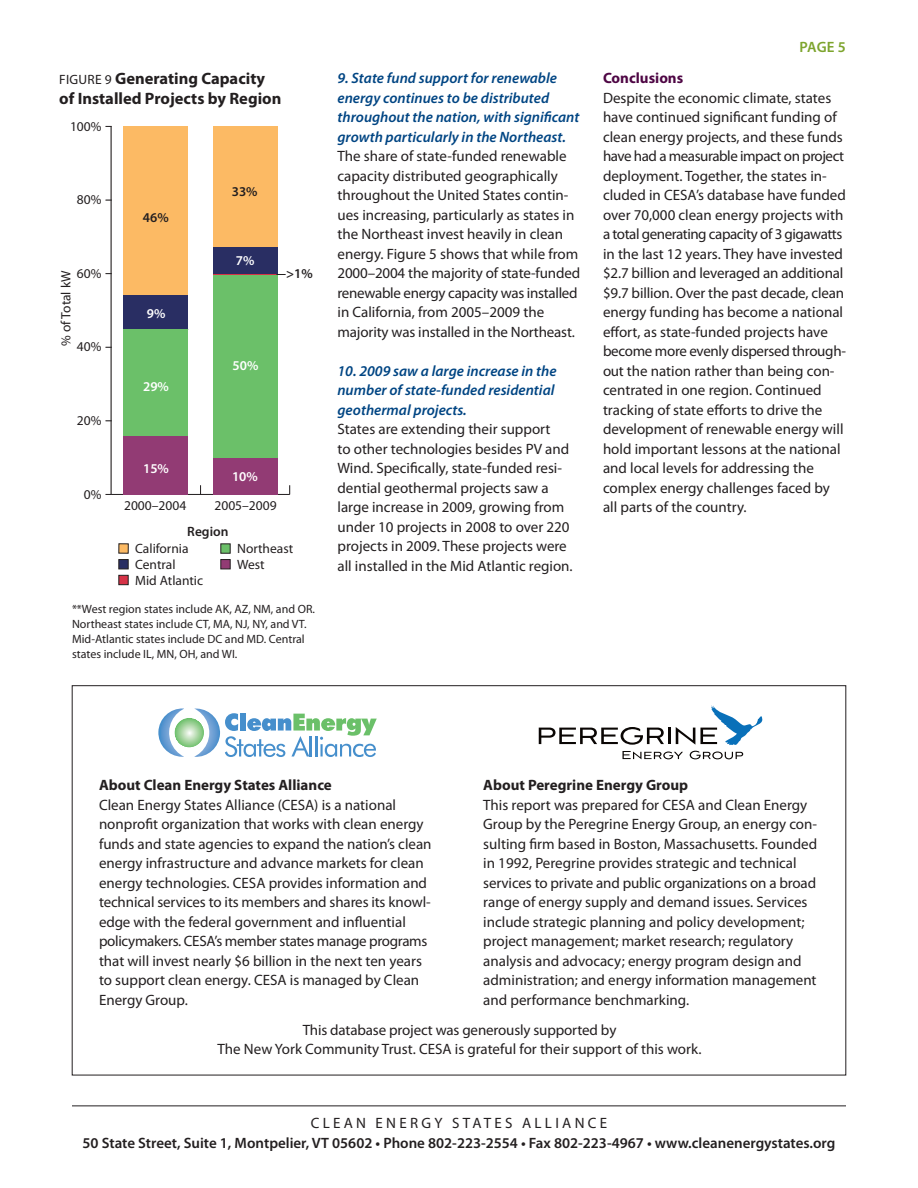
<style>
.page{position:relative;width:918px;height:1188px;background:#fff}
.page>*{position:absolute;margin:0;border:0;box-sizing:border-box;transform-origin:0 0}
._09_figure_title{font:700 16.5px/19.5px "Myriad Pro";color:#231f20}
._01_body_text{font:15px/19.5px "Myriad Pro";color:#231f20}
._04_subhead_B{font:italic 600 15px/19.5px "Myriad Pro";color:#004583}
.t1{font:600 15px "Myriad Pro";color:#231f20}
._01_body_text-2{font:700 15px "Myriad Pro";color:#231f20}
._01_body_text-3{font:15px "Myriad Pro";letter-spacing:.22em;color:#231f20}
._03_subhead_A{font:700 15px "Myriad Pro";color:#4e0644}
._00_heading{font:600 15px "Myriad Pro";color:#7da42d}
.t2{font:13.5px/16.2px "Myriad Pro";color:#231f20}
.t3{font:600 13.5px "Myriad Pro";color:#fff}
.t4{font:600 13.5px "Myriad Pro";color:#231f20}
._01_body_text-4{font:12px/15px "Myriad Pro";color:#231f20}
.s1{font-weight:400;font-size:13.5px}
.s2{font-weight:600}
</style>
<div class="page">
<hr style="left:72px;top:1106px;width:774px;height:1px;background:#231f20">
<hr style="left:111px;top:494px;width:179px;height:1px;background:#231f20">
<hr style="left:111px;top:126px;width:1px;height:369px;background:#231f20">
<div style="left:124px;top:126px;width:64px;height:169px;background:#fcba64"></div>
<div style="left:213px;top:127px;width:64px;height:120px;background:#fcba64"></div>
<div style="left:124px;top:295px;width:64px;height:35px;background:#292e63"></div>
<div style="left:213px;top:247px;width:64px;height:27px;background:#292e63"></div>
<hr style="left:213px;top:274px;width:64px;height:1px;background:#d63247">
<div style="left:124px;top:330px;width:64px;height:106px;background:#6bc069"></div>
<div style="left:213px;top:275px;width:64px;height:183px;background:#6bc069"></div>
<div style="left:124px;top:436px;width:64px;height:58px;background:#923b74"></div>
<div style="left:213px;top:458px;width:64px;height:36px;background:#923b74"></div>
<div style="left:119px;top:544px;width:9px;height:9px;background:#fcba64"></div>
<div style="left:118px;top:559px;width:11px;height:10px;background:#292e63;border:1px solid #231f20"></div>
<div style="left:118px;top:575px;width:11px;height:10px;background:#d63247;border:1px solid #231f20"></div>
<div style="left:220px;top:543px;width:11px;height:11px;background:#6bc069;border:1px solid #231f20"></div>
<div style="left:220px;top:559px;width:11px;height:10px;background:#923b74;border:1px solid #231f20"></div>
<svg style="left:158px;top:708px;width:219px;height:49px"></svg>
<svg style="left:539px;top:705px;width:223px;height:54px"></svg>
<p class="_09_figure_title" style="left:59px;top:69px;width:224px"><span class="s1">FIGURE 9</span> Generating Capacity of Installed Projects by Region</p>
<p class="t2" style="left:70px;top:118px;width:33px">100%</p>
<p class="t2" style="left:77px;top:191px;width:26px">80%</p>
<p class="t2" style="left:77px;top:265px;width:26px">60%</p>
<p class="t2" style="left:58px;top:346px;width:77px;rotate:-90deg">% of Total kW</p>
<p class="t2" style="left:77px;top:338px;width:26px">40%</p>
<p class="t2" style="left:77px;top:412px;width:26px">20%</p>
<p class="t2" style="left:84px;top:486px;width:19px">0%</p>
<p class="t4" style="left:143px;top:209px;width:27px">46%</p>
<p class="t3" style="left:147px;top:305px;width:20px">9%</p>
<p class="t3" style="left:143px;top:378px;width:27px">29%</p>
<p class="t3" style="left:143px;top:460px;width:27px">15%</p>
<p class="t4" style="left:232px;top:183px;width:27px">33%</p>
<p class="t3" style="left:236px;top:252px;width:20px">7%</p>
<p class="t4" style="left:286px;top:265px;width:28px">&gt;1%</p>
<p class="t3" style="left:233px;top:357px;width:27px">50%</p>
<p class="t3" style="left:232px;top:467px;width:27px">10%</p>
<p class="t2" style="left:124px;top:497px;width:64px">2000–2004</p>
<p class="t2" style="left:187px;top:492px;width:91px;line-height:26.2px;text-indent:27px">2005–2009<br><span class="s2">Region</span></p>
<p class="t2" style="left:135px;top:540px;width:69px">California<br>Central<br>Mid Atlantic</p>
<p class="t2" style="left:237px;top:540px;width:58px">Northeast<br>West</p>
<p class="_01_body_text-4" style="left:72px;top:601px;width:244px">**West region states include AK, AZ, NM, and OR.<br>Northeast states include CT, MA, NJ, NY, and VT.<br>Mid-Atlantic states include DC and MD. Central states include IL, MN, OH, and WI.</p>
<p class="_04_subhead_B" style="left:338px;top:68px;width:244px">9. State fund support for renewable energy continues to be distributed throughout the nation, with significant growth particularly in the Northeast.</p>
<p class="_01_body_text" style="left:338px;top:146px;width:244px">The share of state-funded renewable capacity distributed geographically throughout the United States contin&shy;ues increasing, particularly as states in the Northeast invest heavily in clean energy. Figure 5 shows that while from 2000–2004 the majority of state-funded renewable energy capacity was installed in California, from 2005–2009 the majority was installed in the Northeast.</p>
<p class="_04_subhead_B" style="left:338px;top:361px;width:221px">10. 2009 saw a large increase in the number of state-funded residential geothermal projects.</p>
<p class="_01_body_text" style="left:338px;top:419px;width:237px">States are extending their support<br>to other technologies besides PV and Wind. Specifically, state-funded resi&shy;dential geothermal projects saw a large increase in 2009, growing from under 10 projects in 2008 to over 220 projects in 2009. These projects were all installed in the Mid Atlantic region.</p>
<p class="_00_heading" style="left:800px;top:38px;width:48px">PAGE 5</p>
<p class="_03_subhead_A" style="left:603px;top:68px;width:82px">Conclusions</p>
<p class="_01_body_text" style="left:603px;top:88px;width:245px">Despite the economic climate, states have continued significant funding of clean energy projects, and these funds have had a measurable impact on project deployment. Together, the states in&shy;cluded in CESA’s database have funded over 70,000 clean energy projects with a total generating capacity of 3 gigawatts in the last 12 years. They have invested $2.7 billion and leveraged an additional $9.7 billion. Over the past decade, clean energy funding has become a national effort, as state-funded projects have become more evenly dispersed through&shy;out the nation rather than being con&shy;centrated in one region. Continued tracking of state efforts to drive the development of renewable energy will hold important lessons at the national and local levels for addressing the complex energy challenges faced by all parts of the country.</p>
<p class="_01_body_text-2" style="left:483px;top:775px;width:206px">About Peregrine Energy Group</p>
<p class="_01_body_text" style="left:483px;top:795px;width:335px">This report was prepared for CESA and Clean Energy Group by the Peregrine Energy Group, an energy con&shy;sulting firm based in Boston, Massachusetts. Founded in 1992, Peregrine provides strategic and technical services to private and public organizations on a broad range of energy supply and demand issues. Services include strategic planning and policy development; project management; market research; regulatory analysis and advocacy; energy program design and administration; and energy information management and performance benchmarking.</p>
<p class="_01_body_text" style="left:218px;top:1020px;width:485px;text-align:center">This database project was generously supported by<br>The New York Community Trust. CESA is grateful for their support of this work.</p>
<p class="_01_body_text-2" style="left:99px;top:775px;width:234px">About Clean Energy States Alliance</p>
<p class="_01_body_text" style="left:99px;top:795px;width:334px">Clean Energy States Alliance (CESA) is a national nonprofit organization that works with clean energy funds and state agencies to expand the nation’s clean energy infrastructure and advance markets for clean energy technologies. CESA provides information and technical services to its members and shares its knowl&shy;edge with the federal government and influential policymakers. CESA’s member states manage programs that will invest nearly $6 billion in the next ten years to support clean energy. CESA is managed by Clean Energy Group.</p>
<p class="_01_body_text-3" style="left:311px;top:1114px;width:298px">CLEAN ENERGY STATES ALLIANCE</p>
<p class="t1" style="left:83px;top:1133px;width:754px">50 State Street, Suite 1, Montpelier, VT 05602 • Phone 802-223-2554 • Fax 802-223-4967 • www.cleanenergystates.org</p>
</div>
